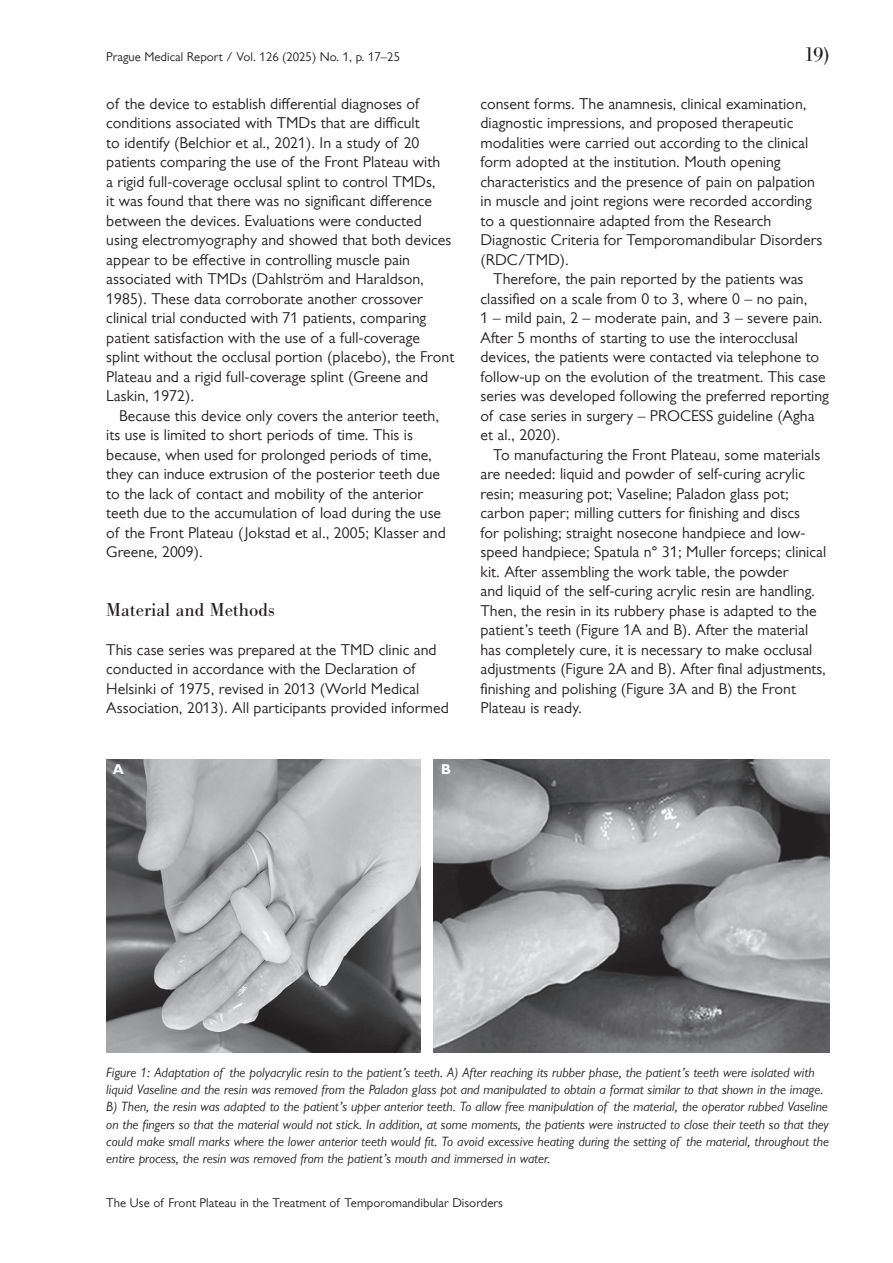
<style>
.page{position:relative;width:893px;height:1263px;background:#fff}
.page>*{position:absolute;margin:0;border:0;box-sizing:border-box;transform-origin:0 0}
.t1{font:21px "Bodoni Antiqua TOT";color:#231f20}
.t2{font:19.5px "Bodoni Antiqua TOT";color:#231f20}
.t3{font:15.75px/19.5px "Gill Sans M1 Pro";color:#231f20}
.t4{font:500 14.25px "Gill Sans M1 Pro";color:#fff}
.t5{font:italic 13.5px/17.2px "Gill Sans M1 Pro";color:#231f20}
.t6{font:12.75px "Gill Sans M1 Pro";color:#231f20}
</style>
<div class="page">
<img style="left:106px;top:759px;width:315px;height:293px">
<img style="left:434px;top:759px;width:395px;height:293px">
<p class="t6" style="left:106px;top:49px;width:295px">Prague Medical Report / Vol. 126 (2025) No. 1, p. 17–25</p>
<h1 class="t1" style="left:804px;top:43px;width:27px">19)</h1>
<p class="t3" style="left:106px;top:94px;width:349px">of the device to establish differential diagnoses of conditions associated with TMDs that are difficult<br>to identify (Belchior et al., 2021). In a study of 20 patients comparing the use of the Front Plateau with<br>a rigid full-coverage occlusal splint to control TMDs,<br>it was found that there was no significant difference between the devices. Evaluations were conducted using electromyography and showed that both devices appear to be effective in controlling muscle pain associated with TMDs (Dahlström and Haraldson, 1985). These data corroborate another crossover clinical trial conducted with 71 patients, comparing patient satisfaction with the use of a full-coverage splint without the occlusal portion (placebo), the Front Plateau and a rigid full-coverage splint (Greene and Laskin, 1972).</p>
<p class="t3" style="left:106px;top:406px;width:341px;text-indent:13px">Because this device only covers the anterior teeth, its use is limited to short periods of time. This is because, when used for prolonged periods of time, they can induce extrusion of the posterior teeth due to the lack of contact and mobility of the anterior teeth due to the accumulation of load during the use of the Front Plateau (Jokstad et al., 2005; Klasser and Greene, 2009).</p>
<p class="t3" style="left:480px;top:94px;width:343px">consent forms. The anamnesis, clinical examination, diagnostic impressions, and proposed therapeutic modalities were carried out according to the clinical form adopted at the institution. Mouth opening characteristics and the presence of pain on palpation in muscle and joint regions were recorded according to a questionnaire adapted from the Research Diagnostic Criteria for Temporomandibular Disorders (RDC/TMD).</p>
<p class="t3" style="left:480px;top:269px;width:350px;text-indent:13px">Therefore, the pain reported by the patients was classified on a scale from 0 to 3, where 0 – no pain,<br>1 – mild pain, 2 – moderate pain, and 3 – severe pain.<br>After 5 months of starting to use the interocclusal devices, the patients were contacted via telephone to follow-up on the evolution of the treatment. This case series was developed following the preferred reporting of case series in surgery – PROCESS guideline (Agha et al., 2020).</p>
<p class="t3" style="left:480px;top:445px;width:347px;text-indent:13px">To manufacturing the Front Plateau, some materials are needed: liquid and powder of self-curing acrylic resin; measuring pot; Vaseline; Paladon glass pot; carbon paper; milling cutters for finishing and discs<br>for polishing; straight nosecone handpiece and low&shy;speed handpiece; Spatula n° 31; Muller forceps; clinical kit. After assembling the work table, the powder<br>and liquid of the self-curing acrylic resin are handling.<br>Then, the resin in its rubbery phase is adapted to the patient’s teeth (Figure 1A and B). After the material has completely cure, it is necessary to make occlusal adjustments (Figure 2A and B). After final adjustments, finishing and polishing (Figure 3A and B) the Front Plateau is ready.</p>
<p class="t2" style="left:106px;top:599px;width:170px">Material and Methods</p>
<p class="t3" style="left:106px;top:640px;width:344px">This case series was prepared at the TMD clinic and conducted in accordance with the Declaration of Helsinki of 1975, revised in 2013 (World Medical Association, 2013). All participants provided informed</p>
<p class="t4" style="left:113px;top:760px;width:13px">A</p>
<p class="t4" style="left:441px;top:760px;width:11px">B</p>
<p class="t5" style="left:106px;top:1063px;width:724px">Figure 1: Adaptation of the polyacrylic resin to the patient’s teeth. A) After reaching its rubber phase, the patient’s teeth were isolated with liquid Vaseline and the resin was removed from the Paladon glass pot and manipulated to obtain a format similar to that shown in the image.<br>B) Then, the resin was adapted to the patient’s upper anterior teeth. To allow free manipulation of the material, the operator rubbed Vaseline on the fingers so that the material would not stick. In addition, at some moments, the patients were instructed to close their teeth so that they could make small marks where the lower anterior teeth would fit. To avoid excessive heating during the setting of the material, throughout the entire process, the resin was removed from the patient’s mouth and immersed in water.</p>
<p class="t6" style="left:106px;top:1195px;width:398px">The Use of Front Plateau in the Treatment of Temporomandibular Disorders</p>
</div>
